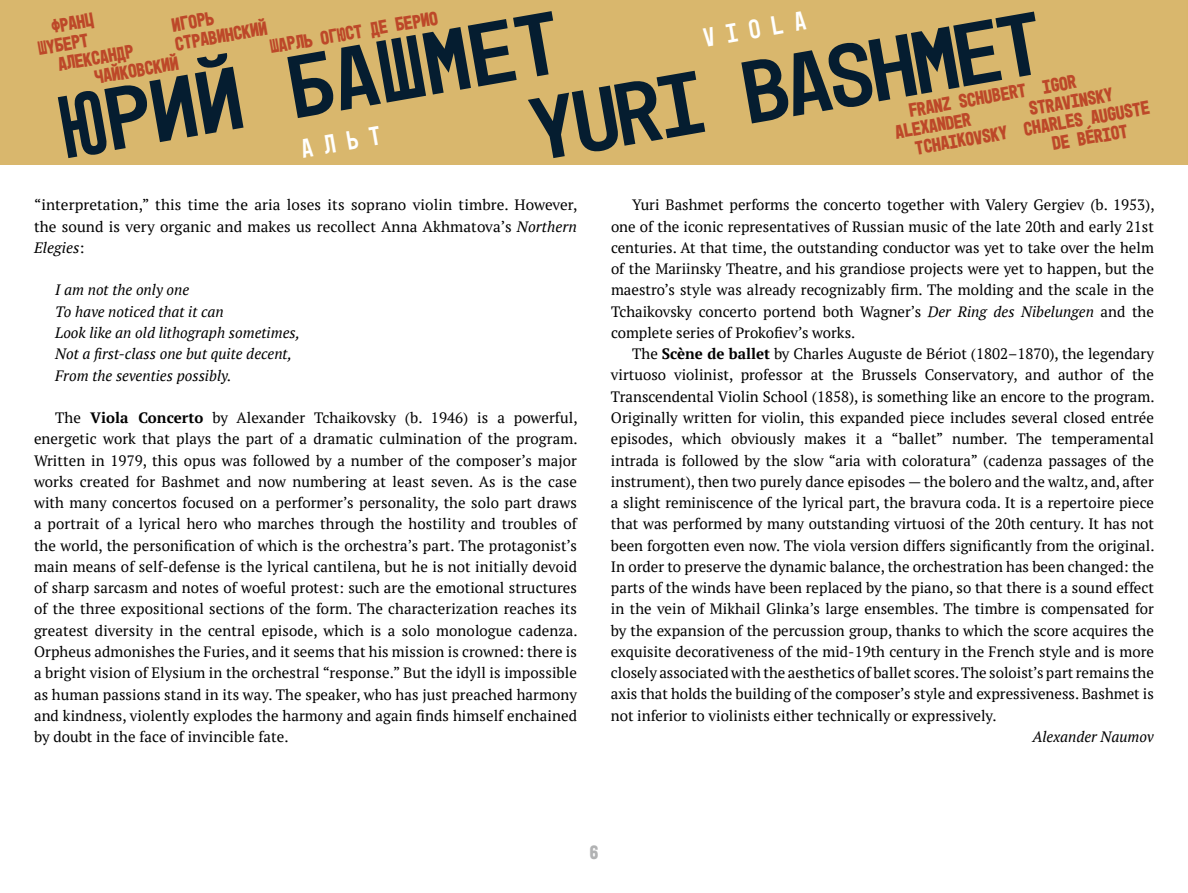
<style>
.page{position:relative;width:1188px;height:893px;background:#fff}
.page>*{position:absolute;margin:0;border:0;box-sizing:border-box;transform-origin:0 0}
.t1{font:89.85px "Mono 45 Headline";color:#051d30;scale:1.17 1}
.t2{font:27px "Mono 45 Headline";color:#fff}
.t3{font:700 19.65px/19px "Mono 45 Headline";color:#bd4829}
.t4{font:700 19.5px "Mono 45 Headline";color:#b1b2b3}
.t5{font:15px/21.3px "PT Serif";color:#000;text-align:justify}
.t6{font:italic 15px/21.3px "PT Serif";color:#000}
.s1{font-style:italic}
.s2{font-weight:700}
</style>
<div class="page">
<h2 class="t2" style="left:701px;top:22px;width:105px;rotate:-10deg">viola</h2>
<h3 class="t3" style="left:269px;top:37px;width:171px;rotate:-10deg">Шарль Огюст де Берио</h3>
<h1 class="t1" style="left:522px;top:79px;width:445px;rotate:-10deg">Yuri Bashmet</h1>
<h3 class="t3" style="left:33px;top:20px;width:61px;text-indent:17px;rotate:-10deg">Франц<br>Шуберт</h3>
<h3 class="t3" style="left:170px;top:16px;width:44px;rotate:-10deg">Игорь</h3>
<h1 class="t1" style="left:51px;top:77px;width:436px;rotate:-10deg">ЮРИЙ БАШМЕТ</h1>
<h3 class="t3" style="left:174px;top:35px;width:95px;rotate:-10deg">Стравинский</h3>
<h3 class="t3" style="left:93px;top:68px;width:86px;rotate:-10deg">Чайковский</h3>
<h3 class="t3" style="left:57px;top:55px;width:78px;rotate:-10deg">Александр</h3>
<h3 class="t3" style="left:891px;top:104px;width:188px;text-indent:17px;rotate:-10deg">Franz Schubert Igor<br>Alexander</h3>
<h3 class="t3" style="left:1028px;top:99px;width:88px;rotate:-10deg">Stravinsky</h3>
<h3 class="t3" style="left:914px;top:139px;width:240px;rotate:-10deg">Tchaikovsky Charles Auguste</h3>
<h3 class="t3" style="left:1051px;top:134px;width:79px;rotate:-10deg">de Bériot</h3>
<h2 class="t2" style="left:299px;top:133px;width:82px;rotate:-10deg">альт</h2>
<p class="t5" style="left:34px;top:194px;width:545px">“interpretation,” this time the aria loses its soprano violin timbre. However, the sound is very organic and makes us recollect Anna Akhmatova’s <span class="s1">Northern Elegies</span>:</p>
<p class="t6" style="left:55px;top:279px;width:246px">I am not the only one<br>To have noticed that it can<br>Look like an old lithograph sometimes,<br>Not a first-class one but quite decent,<br>From the seventies possibly.</p>
<p class="t5" style="left:34px;top:407px;width:545px;text-indent:21px">The <span class="s2">Viola Concerto</span> by Alexander Tchaikovsky (b. 1946) is a powerful, energetic work that plays the part of a dramatic culmination of the program.<br>Written in 1979, this opus was followed by a number of the composer’s major works created for Bashmet and now numbering at least seven. As is the case with many concertos focused on a performer’s personality, the solo part draws a portrait of a lyrical hero who marches through the hostility and troubles of the world, the personification of which is the orchestra’s part. The protagonist’s main means of self-defense is the lyrical cantilena, but he is not initially devoid of sharp sarcasm and notes of woeful protest: such are the emotional structures of the three expositional sections of the form. The characterization reaches its greatest diversity in the central episode, which is a solo monologue cadenza.<br>Orpheus admonishes the Furies, and it seems that his mission is crowned: there is a bright vision of Elysium in the orchestral “response.” But the idyll is impossible as human passions stand in its way. The speaker, who has just preached harmony and kindness, violently explodes the harmony and again finds himself enchained by doubt in the face of invincible fate.</p>
<p class="t5" style="left:611px;top:194px;width:545px;text-indent:21px">Yuri Bashmet performs the concerto together with Valery Gergiev (b. 1953), one of the iconic representatives of Russian music of the late 20th and early 21st centuries. At that time, the outstanding conductor was yet to take over the helm of the Mariinsky Theatre, and his grandiose projects were yet to happen, but the maestro’s style was already recognizably firm. The molding and the scale in the Tchaikovsky concerto portend both Wagner’s <span class="s1">Der Ring des Nibelungen</span> and the complete series of Prokofiev’s works.</p>
<p class="t5" style="left:611px;top:343px;width:545px;text-indent:21px">The <span class="s2">Scène de ballet</span> by Charles Auguste de Bériot (1802–1870), the legendary virtuoso violinist, professor at the Brussels Conservatory, and author of the Transcendental Violin School (1858), is something like an encore to the program.<br>Originally written for violin, this expanded piece includes several closed entrée episodes, which obviously makes it a “ballet” number. The temperamental intrada is followed by the slow “aria with coloratura” (cadenza passages of the instrument), then two purely dance episodes — the bolero and the waltz, and, after a slight reminiscence of the lyrical part, the bravura coda. It is a repertoire piece that was performed by many outstanding virtuosi of the 20th century. It has not been forgotten even now. The viola version differs significantly from the original.<br>In order to preserve the dynamic balance, the orchestration has been changed: the parts of the winds have been replaced by the piano, so that there is a sound effect in the vein of Mikhail Glinka’s large ensembles. The timbre is compensated for by the expansion of the percussion group, thanks to which the score acquires the exquisite decorativeness of the mid‑19th century in the French style and is more closely associated with the aesthetics of ballet scores. The soloist’s part remains the axis that holds the building of the composer’s style and expressiveness. Bashmet is not inferior to violinists either technically or expressively.</p>
<p class="t6" style="left:1032px;top:726px;width:123px">Alexander Naumov</p>
<h3 class="t4" style="left:590px;top:840px;width:10px">6</h3>
</div>
